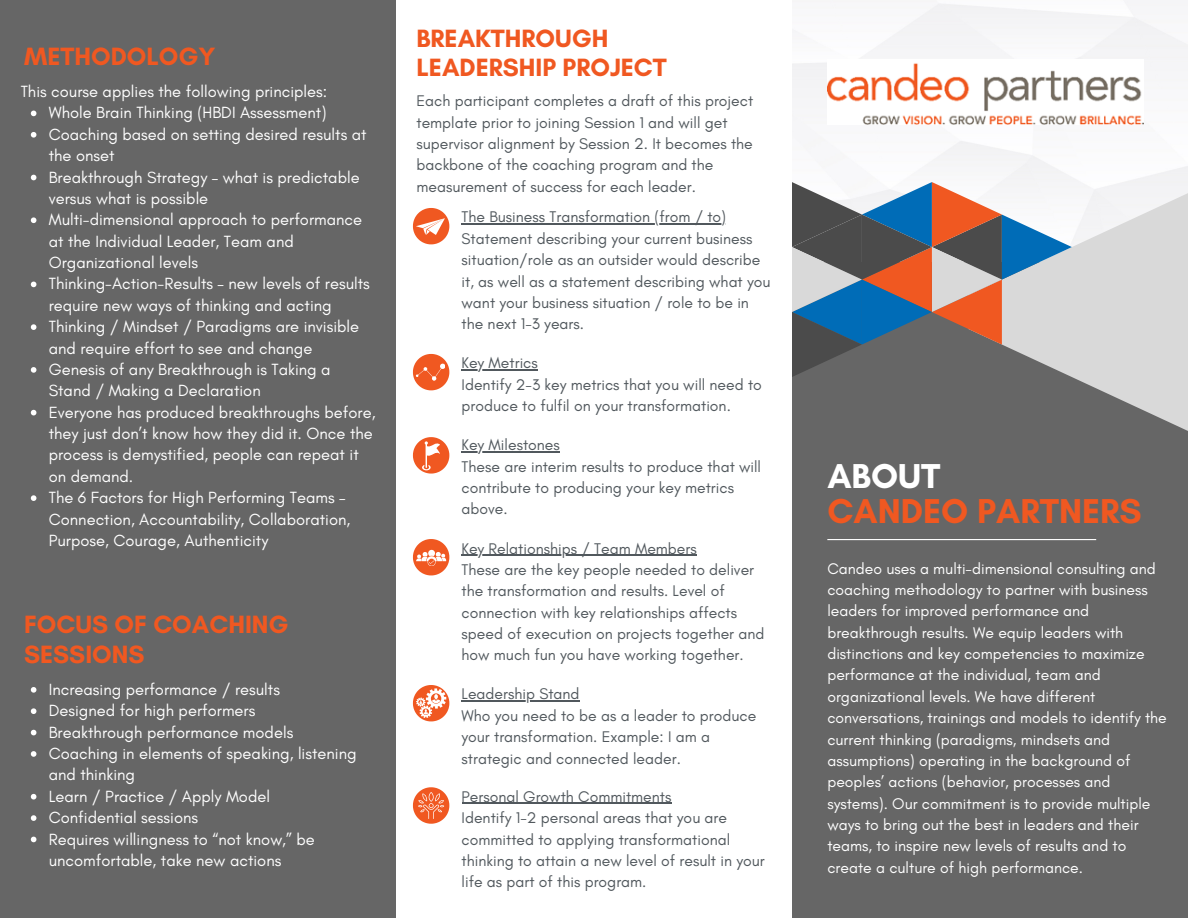
<style>
.page{position:relative;width:1188px;height:918px;background:#666}
.page>*{position:absolute;margin:0;border:0;box-sizing:border-box;transform-origin:0 0}
.t1{font:700 35.25px "Glacial Indifference";color:#f05821}
.t2{font:700 35.25px "Glacial Indifference";color:#fff}
.t3{font:700 25.5px/29.2px "Glacial Indifference";color:#f05821}
.t4{font:16.5px/21.3px "Glacial Indifference";color:#fff}
.t5{font:15.75px/21.3px "Glacial Indifference";color:#51585d}
.t6{font:15.75px/21.3px "Glacial Indifference";color:#fff}
</style>
<div class="page">
<div style="left:792px;top:0;width:396px;height:187px;background:#f8f8f9"></div>
<div style="left:396px;top:0;width:396px;height:918px;background:#fff"></div>
<hr style="left:827px;top:539px;width:269px;height:1px;background:#fff">
<svg style="left:1072px;top:187px;width:116px;height:244px;background:#cfcfd0"></svg>
<svg style="left:792px;top:182px;width:280px;height:195px"></svg>
<svg style="left:413px;top:208px;width:36px;height:36px"></svg>
<svg style="left:413px;top:354px;width:36px;height:36px"></svg>
<svg style="left:413px;top:437px;width:36px;height:37px"></svg>
<svg style="left:413px;top:539px;width:36px;height:36px"></svg>
<svg style="left:413px;top:685px;width:36px;height:36px"></svg>
<svg style="left:413px;top:787px;width:36px;height:37px"></svg>
<svg style="left:31px;top:111px;width:5px;height:5px"></svg>
<svg style="left:31px;top:132px;width:5px;height:6px"></svg>
<svg style="left:31px;top:175px;width:5px;height:5px"></svg>
<svg style="left:31px;top:217px;width:5px;height:6px"></svg>
<svg style="left:31px;top:282px;width:5px;height:5px"></svg>
<svg style="left:31px;top:324px;width:5px;height:6px"></svg>
<svg style="left:31px;top:367px;width:5px;height:6px"></svg>
<svg style="left:31px;top:410px;width:5px;height:5px"></svg>
<svg style="left:31px;top:495px;width:5px;height:6px"></svg>
<svg style="left:31px;top:687px;width:5px;height:6px"></svg>
<svg style="left:31px;top:708px;width:5px;height:6px"></svg>
<svg style="left:31px;top:730px;width:5px;height:5px"></svg>
<svg style="left:31px;top:751px;width:5px;height:6px"></svg>
<svg style="left:31px;top:794px;width:5px;height:6px"></svg>
<svg style="left:31px;top:815px;width:5px;height:6px"></svg>
<svg style="left:31px;top:837px;width:5px;height:5px"></svg>
<hr style="left:462px;top:224px;width:264px;height:1px;background:#51585d">
<hr style="left:462px;top:370px;width:76px;height:1px;background:#51585d">
<hr style="left:462px;top:451px;width:98px;height:2px;background:#51585d">
<hr style="left:462px;top:555px;width:235px;height:1px;background:#51585d">
<hr style="left:462px;top:701px;width:118px;height:1px;background:#51585d">
<hr style="left:462px;top:803px;width:209px;height:1px;background:#51585d">
<img style="left:827px;top:59px;width:316px;height:66px">
<p class="t3" style="left:24px;top:42px;width:193px">METHODOLOGY</p>
<p class="t4" style="left:21px;top:81px;width:308px">This course applies the following principles:</p>
<p class="t4" style="left:49px;top:102px;width:279px">Whole Brain Thinking (HBDI Assessment)</p>
<p class="t4" style="left:49px;top:123px;width:319px">Coaching based on setting desired results at the onset</p>
<p class="t4" style="left:49px;top:166px;width:313px">Breakthrough Strategy – what is predictable versus what is possible</p>
<p class="t4" style="left:49px;top:209px;width:315px">Multi-dimensional approach to performance at the Individual Leader, Team and<br>Organizational levels</p>
<p class="t4" style="left:49px;top:273px;width:323px">Thinking-Action-Results – new levels of results require new ways of thinking and acting</p>
<p class="t4" style="left:49px;top:316px;width:312px">Thinking / Mindset / Paradigms are invisible and require effort to see and change</p>
<p class="t4" style="left:49px;top:359px;width:283px">Genesis of any Breakthrough is Taking a<br>Stand / Making a Declaration</p>
<p class="t4" style="left:49px;top:401px;width:328px">Everyone has produced breakthroughs before, they just don’t know how they did it. Once the process is demystified, people can repeat it on demand.</p>
<p class="t4" style="left:49px;top:487px;width:303px">The 6 Factors for High Performing Teams –<br>Connection, Accountability, Collaboration,<br>Purpose, Courage, Authenticity</p>
<p class="t3" style="left:24px;top:610px;width:266px">FOCUS OF COACHING<br>SESSIONS</p>
<p class="t4" style="left:49px;top:678px;width:233px">Increasing performance / results</p>
<p class="t4" style="left:49px;top:700px;width:208px">Designed for high performers</p>
<p class="t4" style="left:49px;top:721px;width:246px">Breakthrough performance models</p>
<p class="t4" style="left:49px;top:743px;width:309px">Coaching in elements of speaking, listening and thinking</p>
<p class="t4" style="left:49px;top:785px;width:223px">Learn / Practice / Apply Model</p>
<p class="t4" style="left:49px;top:807px;width:151px">Confidential sessions</p>
<p class="t4" style="left:49px;top:828px;width:268px">Requires willingness to “not know,” be uncomfortable, take new actions</p>
<p class="t3" style="left:416px;top:24px;width:252px">BREAKTHROUGH<br>LEADERSHIP PROJECT</p>
<p class="t5" style="left:416px;top:90px;width:338px">Each participant completes a draft of this project template prior to joining Session 1 and will get supervisor alignment by Session 2. It becomes the backbone of the coaching program and the measurement of success for each leader.</p>
<p class="t5" style="left:462px;top:206px;width:266px">The Business Transformation (from / to)</p>
<p class="t5" style="left:462px;top:228px;width:310px">Statement describing your current business situation/role as an outsider would describe it, as well as a statement describing what you want your business situation / role to be in the next 1-3 years.</p>
<p class="t5" style="left:462px;top:352px;width:78px">Key Metrics</p>
<p class="t5" style="left:462px;top:374px;width:302px">Identify 2-3 key metrics that you will need to produce to fulfil on your transformation.</p>
<p class="t5" style="left:462px;top:434px;width:100px">Key Milestones</p>
<p class="t5" style="left:462px;top:455px;width:301px">These are interim results to produce that will contribute to producing your key metrics above.</p>
<p class="t5" style="left:462px;top:537px;width:237px">Key Relationships / Team Members</p>
<p class="t5" style="left:462px;top:559px;width:304px">These are the key people needed to deliver the transformation and results. Level of connection with key relationships affects speed of execution on projects together and how much fun you have working together.</p>
<p class="t5" style="left:462px;top:683px;width:120px">Leadership Stand</p>
<p class="t5" style="left:462px;top:705px;width:296px">Who you need to be as a leader to produce your transformation. Example: I am a strategic and connected leader.</p>
<p class="t5" style="left:462px;top:786px;width:211px">Personal Growth Commitments</p>
<p class="t5" style="left:462px;top:807px;width:305px">Identify 1-2 personal areas that you are committed to applying transformational thinking to attain a new level of result in your life as part of this program.</p>
<p class="t2" style="left:827px;top:454px;width:115px">ABOUT</p>
<p class="t1" style="left:827px;top:489px;width:316px">CANDEO PARTNERS</p>
<p class="t6" style="left:827px;top:557px;width:341px">Candeo uses a multi-dimensional consulting and coaching methodology to partner with business leaders for improved performance and breakthrough results. We equip leaders with distinctions and key competencies to maximize performance at the individual, team and organizational levels. We have different conversations, trainings and models to identify the current thinking (paradigms, mindsets and assumptions) operating in the background of peoples’ actions (behavior, processes and systems). Our commitment is to provide multiple ways to bring out the best in leaders and their teams, to inspire new levels of results and to create a culture of high performance.</p>
</div>
